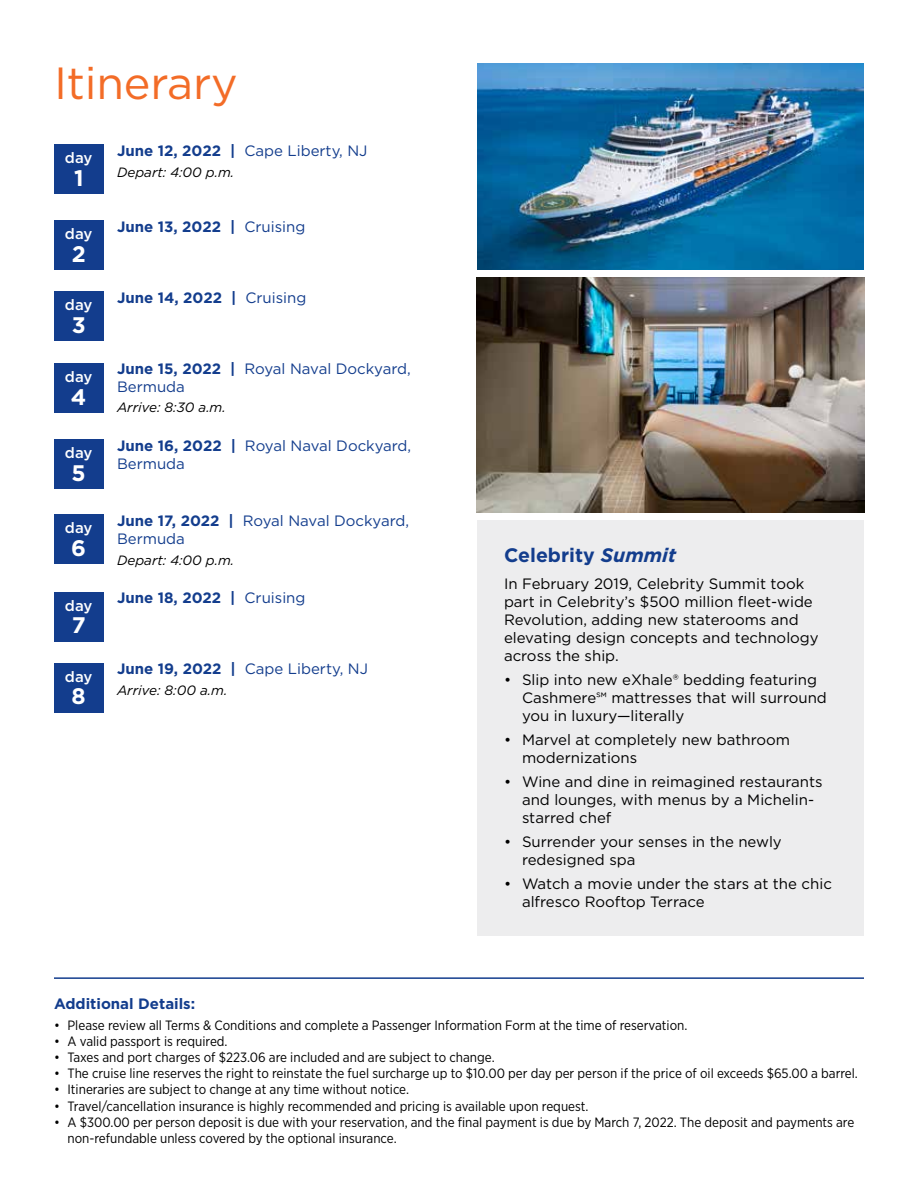
<style>
.page{position:relative;width:918px;height:1188px;background:#fff}
.page>*{position:absolute;margin:0;border:0;box-sizing:border-box;transform-origin:0 0}
.t1{font:45px "Gotham";letter-spacing:-.005em;color:#f36c27}
.t2{font:700 22.5px "Gotham";color:#fff}
.t3{font:700 19.5px "Gotham";color:#133d8d}
.t4{font:15px/18px "Gotham";color:#000}
.t5{font:15px/18px "Gotham";color:#133d8d}
.t6{font:700 15px "Gotham";color:#133d8d}
.t7{font:500 15px "Gotham";letter-spacing:-.01em;color:#fff}
.t8{font:13.5px/16.2px "Gotham Narrow";color:#000}
.t9{font:italic 13.5px "Gotham";color:#000}
.s1{font-weight:700}
.s2{font-weight:400}
.s3{font-style:italic}
</style>
<div class="page">
<div style="left:54px;top:144px;width:50px;height:50px;background:#133d8d"></div>
<div style="left:54px;top:220px;width:50px;height:50px;background:#133d8d"></div>
<div style="left:54px;top:291px;width:50px;height:50px;background:#133d8d"></div>
<div style="left:54px;top:363px;width:50px;height:50px;background:#133d8d"></div>
<div style="left:54px;top:439px;width:50px;height:50px;background:#133d8d"></div>
<div style="left:54px;top:514px;width:50px;height:50px;background:#133d8d"></div>
<div style="left:54px;top:592px;width:50px;height:49px;background:#133d8d"></div>
<div style="left:54px;top:663px;width:50px;height:49px;background:#133d8d"></div>
<hr style="left:54px;top:977px;width:810px;height:2px;background:#133d8d">
<div style="left:477px;top:520px;width:387px;height:416px;background:#ededee"></div>
<img style="left:477px;top:63px;width:387px;height:207px">
<img style="left:477px;top:278px;width:387px;height:235px">
<h1 class="t1" style="left:54px;top:54px;width:185px">Itinerary</h1>
<p class="t7" style="left:65px;top:148px;width:29px">day</p>
<h2 class="t2" style="left:74px;top:163px;width:11px">1</h2>
<p class="t7" style="left:65px;top:224px;width:29px">day</p>
<h2 class="t2" style="left:72px;top:239px;width:16px">2</h2>
<p class="t7" style="left:65px;top:295px;width:29px">day</p>
<h2 class="t2" style="left:72px;top:310px;width:15px">3</h2>
<p class="t7" style="left:65px;top:367px;width:29px">day</p>
<h2 class="t2" style="left:71px;top:382px;width:17px">4</h2>
<p class="t7" style="left:65px;top:443px;width:29px">day</p>
<h2 class="t2" style="left:72px;top:458px;width:16px">5</h2>
<p class="t7" style="left:65px;top:518px;width:29px">day</p>
<h2 class="t2" style="left:71px;top:533px;width:16px">6</h2>
<p class="t7" style="left:65px;top:596px;width:29px">day</p>
<h2 class="t2" style="left:72px;top:610px;width:15px">7</h2>
<p class="t7" style="left:65px;top:667px;width:29px">day</p>
<h2 class="t2" style="left:72px;top:681px;width:16px">8</h2>
<p class="t5" style="left:117px;top:141px;width:252px"><span class="s1">June 12, 2022 |</span> Cape Liberty, NJ</p>
<p class="t9" style="left:117px;top:163px;width:119px">Depart: 4:00 p.m.</p>
<p class="t6" style="left:117px;top:216px;width:190px">June 13, 2022 | <span class="s2">Cruising</span></p>
<p class="t6" style="left:117px;top:287px;width:191px">June 14, 2022 | <span class="s2">Cruising</span></p>
<p class="t5" style="left:117px;top:359px;width:295px"><span class="s1">June 15, 2022 |</span> Royal Naval Dockyard,<br>Bermuda</p>
<p class="t9" style="left:117px;top:399px;width:110px">Arrive: 8:30 a.m.</p>
<p class="t5" style="left:117px;top:437px;width:296px"><span class="s1">June 16, 2022 |</span> Royal Naval Dockyard,<br>Bermuda</p>
<p class="t5" style="left:117px;top:511px;width:294px"><span class="s1">June 17, 2022 |</span> Royal Naval Dockyard,<br>Bermuda</p>
<p class="t9" style="left:117px;top:551px;width:119px">Depart: 4:00 p.m.</p>
<p class="t6" style="left:117px;top:588px;width:190px">June 18, 2022 | <span class="s2">Cruising</span></p>
<p class="t5" style="left:117px;top:660px;width:253px"><span class="s1">June 19, 2022 |</span> Cape Liberty, NJ</p>
<p class="t9" style="left:117px;top:682px;width:112px">Arrive: 8:00 a.m.</p>
<h3 class="t3" style="left:504px;top:543px;width:174px">Celebrity <span class="s3">Summit</span></h3>
<p class="t4" style="left:504px;top:575px;width:316px">In February 2019, Celebrity Summit took part in Celebrity’s $500 million fleet-wide Revolution, adding new staterooms and elevating design concepts and technology across the ship.</p>
<p class="t4" style="left:522px;top:671px;width:306px;text-indent:-18px">• Slip into new eXhale® bedding featuring<br>Cashmere℠ mattresses that will surround you in luxury—literally</p>
<p class="t4" style="left:522px;top:731px;width:270px;text-indent:-18px">• Marvel at completely new bathroom modernizations</p>
<p class="t4" style="left:522px;top:773px;width:302px;text-indent:-18px">• Wine and dine in reimagined restaurants and lounges, with menus by a Michelin&shy;starred chef</p>
<p class="t4" style="left:522px;top:833px;width:261px;text-indent:-18px">• Surrender your senses in the newly redesigned spa</p>
<p class="t4" style="left:522px;top:875px;width:311px;text-indent:-18px">• Watch a movie under the stars at the chic alfresco Rooftop Terrace</p>
<p class="t6" style="left:54px;top:994px;width:143px">Additional Details:</p>
<p class="t8" style="left:54px;top:1016px;width:635px">• Please review all Terms &amp; Conditions and complete a Passenger Information Form at the time of reservation.</p>
<p class="t8" style="left:54px;top:1033px;width:175px">• A valid passport is required.</p>
<p class="t8" style="left:54px;top:1049px;width:442px">• Taxes and port charges of $223.06 are included and are subject to change.</p>
<p class="t8" style="left:54px;top:1065px;width:805px">• The cruise line reserves the right to reinstate the fuel surcharge up to $10.00 per day per person if the price of oil exceeds $65.00 a barrel.</p>
<p class="t8" style="left:54px;top:1081px;width:357px">• Itineraries are subject to change at any time without notice.</p>
<p class="t8" style="left:54px;top:1097px;width:536px">• Travel/cancellation insurance is highly recommended and pricing is available upon request.</p>
<p class="t8" style="left:68px;top:1114px;width:788px;text-indent:-14px">• A $300.00 per person deposit is due with your reservation, and the final payment is due by March 7, 2022. The deposit and payments are non-refundable unless covered by the optional insurance.</p>
</div>
